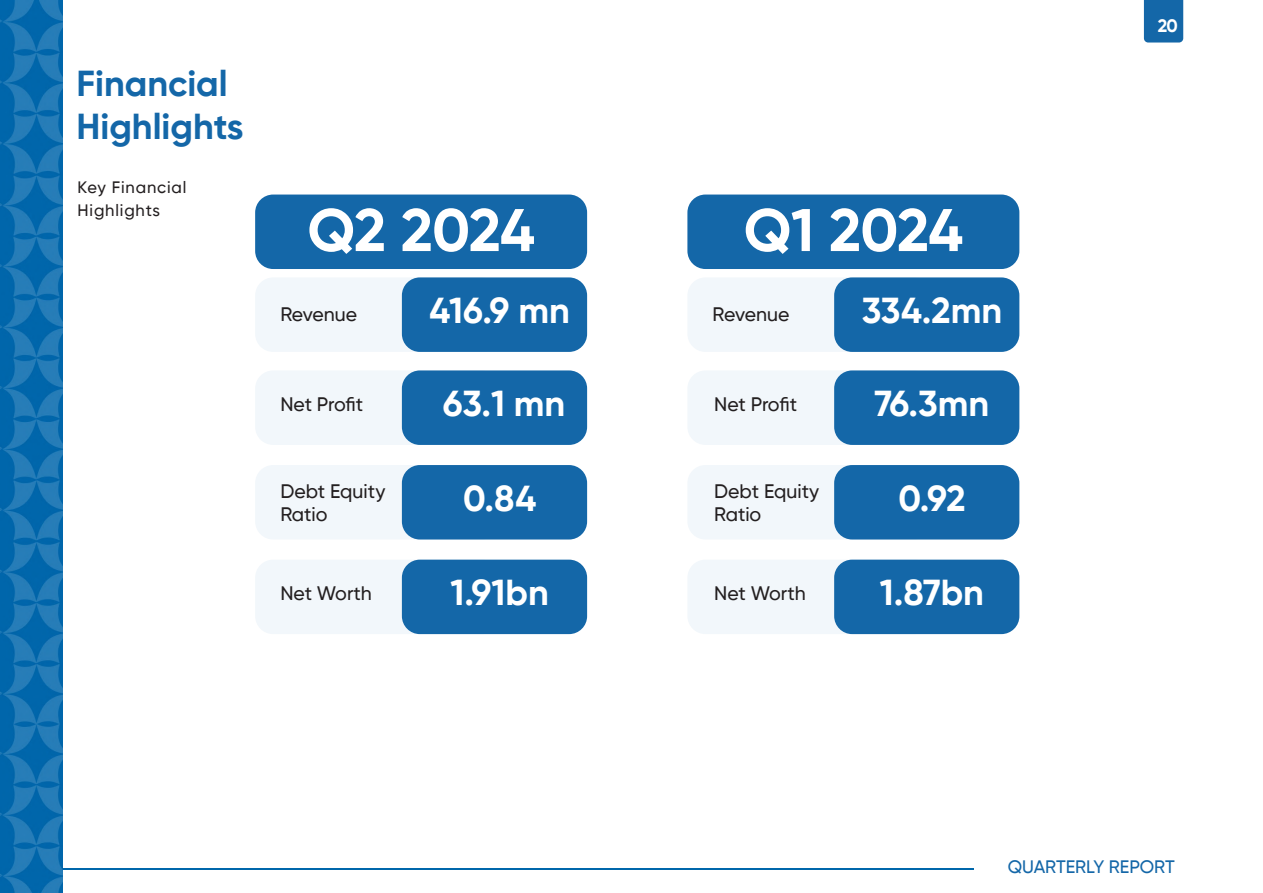
<style>
.page{position:relative;width:1263px;height:893px;background:#fff}
.page>*{position:absolute;margin:0;border:0;box-sizing:border-box;transform-origin:0 0}
.t1{font:700 60px "Gilroy";letter-spacing:-.015em;color:#fff}
.t2{font:700 36px "Gilroy";color:#fff}
.t3{font:700 36px/43.2px "Gilroy";color:#1467a8}
.t4{font:500 19.5px/23.4px "Gilroy";color:#231f20}
.t5{font:500 18px "Gilroy";color:#1467a8}
.t6{font:700 18px "Gilroy";color:#fff}
.t7{font:500 16.5px "Gilroy";letter-spacing:.05em;color:#231f20}
</style>
<div class="page">
<hr style="left:0;top:868px;width:974px;height:2px;background:#0067ab">
<img style="left:0;top:0;width:62px;height:893px">
<div style="left:1144px;top:0;width:39px;height:43px;background:#1467a8"></div>
<div style="left:255px;top:277px;width:245px;height:75px;background:#f2f7fb;border-radius:18px"></div>
<div style="left:687px;top:277px;width:245px;height:75px;background:#f2f7fb;border-radius:18px"></div>
<div style="left:255px;top:370px;width:245px;height:75px;background:#f2f7fb;border-radius:18px"></div>
<div style="left:687px;top:370px;width:245px;height:75px;background:#f2f7fb;border-radius:18px"></div>
<div style="left:255px;top:465px;width:245px;height:74px;background:#f2f7fb;border-radius:18px"></div>
<div style="left:255px;top:560px;width:245px;height:74px;background:#f2f7fb;border-radius:18px"></div>
<div style="left:687px;top:465px;width:245px;height:74px;background:#f2f7fb;border-radius:18px"></div>
<div style="left:687px;top:560px;width:245px;height:74px;background:#f2f7fb;border-radius:18px"></div>
<div style="left:402px;top:277px;width:185px;height:75px;background:#1467a8;border-radius:18px"></div>
<div style="left:834px;top:277px;width:185px;height:75px;background:#1467a8;border-radius:18px"></div>
<div style="left:402px;top:370px;width:185px;height:75px;background:#1467a8;border-radius:18px"></div>
<div style="left:834px;top:370px;width:185px;height:75px;background:#1467a8;border-radius:18px"></div>
<div style="left:402px;top:465px;width:185px;height:74px;background:#1467a8;border-radius:18px"></div>
<div style="left:402px;top:560px;width:185px;height:74px;background:#1467a8;border-radius:18px"></div>
<div style="left:834px;top:465px;width:185px;height:74px;background:#1467a8;border-radius:18px"></div>
<div style="left:834px;top:560px;width:185px;height:74px;background:#1467a8;border-radius:18px"></div>
<div style="left:255px;top:195px;width:332px;height:74px;background:#1467a8;border-radius:18px"></div>
<div style="left:687px;top:195px;width:332px;height:74px;background:#1467a8;border-radius:18px"></div>
<p class="t3" style="left:77px;top:61px;width:169px">Financial<br>Highlights</p>
<p class="t7" style="left:78px;top:177px;width:110px">Key Financial</p>
<p class="t7" style="left:78px;top:200px;width:84px">Highlights</p>
<p class="t1" style="left:307px;top:193px;width:229px">Q2 2024</p>
<p class="t1" style="left:744px;top:193px;width:221px">Q1 2024</p>
<p class="t2" style="left:429px;top:288px;width:142px">416.9 mn</p>
<p class="t2" style="left:862px;top:288px;width:142px">334.2mn</p>
<p class="t4" style="left:280px;top:303px;width:78px">Revenue</p>
<p class="t4" style="left:713px;top:303px;width:78px">Revenue</p>
<p class="t2" style="left:443px;top:381px;width:124px">63.1 mn</p>
<p class="t2" style="left:874px;top:381px;width:116px">76.3mn</p>
<p class="t4" style="left:280px;top:392px;width:84px">Net Profit</p>
<p class="t4" style="left:714px;top:392px;width:84px">Net Profit</p>
<p class="t4" style="left:280px;top:479px;width:107px">Debt Equity<br>Ratio</p>
<p class="t4" style="left:714px;top:479px;width:107px">Debt Equity<br>Ratio</p>
<p class="t2" style="left:463px;top:476px;width:75px">0.84</p>
<p class="t2" style="left:898px;top:476px;width:69px">0.92</p>
<p class="t2" style="left:451px;top:570px;width:100px">1.91bn</p>
<p class="t4" style="left:280px;top:582px;width:93px">Net Worth</p>
<p class="t4" style="left:714px;top:582px;width:93px">Net Worth</p>
<p class="t2" style="left:880px;top:570px;width:106px">1.87bn</p>
<p class="t6" style="left:1158px;top:15px;width:22px">20</p>
<p class="t5" style="left:1008px;top:855px;width:168px">QUARTERLY REPORT</p>
</div>
